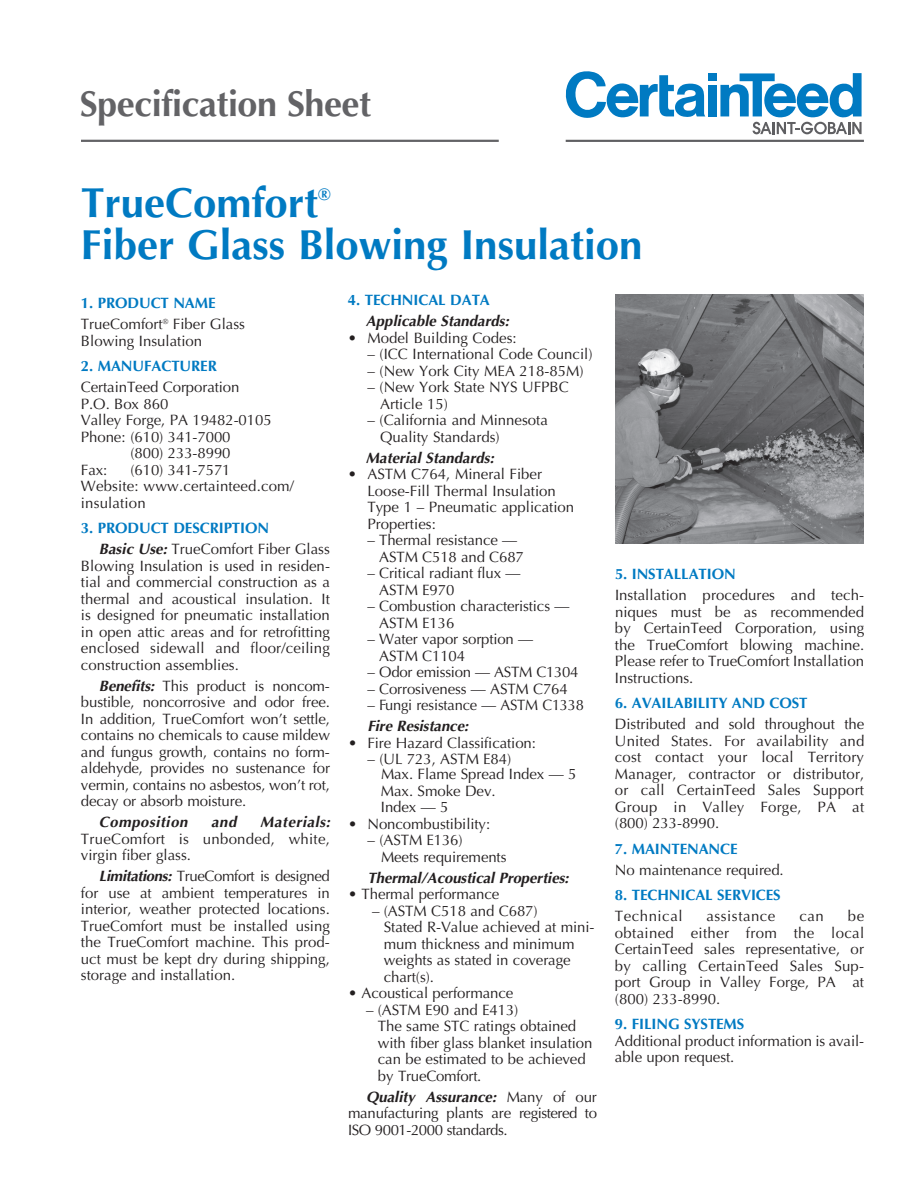
<style>
.page{position:relative;width:918px;height:1188px;background:#fff}
.page>*{position:absolute;margin:0;border:0;box-sizing:border-box;transform-origin:0 0}
.t1{font:700 42px "Optima";color:#007ac2}
.t2{font:700 36px "Optima";letter-spacing:-.015em;color:#636366}
.t3{font:700 16.8px "Optima";color:#007ac2}
.t4{font:15px/16.5px "Optima";letter-spacing:-.005em;color:#231f20}
.t5{font:700 15px/21px "Optima";letter-spacing:-.005em;color:#007ac2}
.t6{font:italic 700 15px "Optima";color:#231f20}
.t7{font:15px/16.5px "Optima";letter-spacing:.015em;color:#231f20}
.t8{font:italic 700 15px "Optima";letter-spacing:.035em;color:#231f20}
.t9{font:15px "Optima";letter-spacing:.035em;color:#231f20}
.s1{font-weight:700;color:#007ac2}
.s2{font-style:italic;color:#231f20}
.s3{font-weight:400;color:#231f20}
.s4{font-weight:700;font-style:italic}
</style>
<div class="page">
<img style="left:615px;top:294px;width:248px;height:249px">
<div style="left:708px;top:73px;width:9px;height:8px;background:#007ac2"></div>
<svg style="left:566px;top:71px;width:139px;height:47px"></svg>
<div style="left:708px;top:85px;width:9px;height:31px;background:#007ac2"></div>
<svg style="left:720px;top:73px;width:142px;height:61px"></svg>
<hr style="left:566px;top:140px;width:298px;height:2px;background:#5f5f62">
<hr style="left:81px;top:140px;width:418px;height:2px;background:#636366">
<h2 class="t2" style="left:80px;top:83px;width:293px">SPECIFICATION SHEET</h2>
<h1 class="t1" style="left:81px;top:178px;width:239px">TRUECOMFORT</h1>
<p class="t3" style="left:318px;top:185px;width:14px">®</p>
<h1 class="t1" style="left:81px;top:220px;width:563px">FIBER GLASS BLOWING INSULATION</h1>
<p class="t4" style="left:81px;top:293px;width:166px;line-height:21px"><span class="s1">1. PROD UCT NAME<br></span>TrueComfort<sup>®</sup> Fiber Glass</p>
<p class="t4" style="left:81px;top:333px;width:123px">Blowing Insulation</p>
<p class="t5" style="left:81px;top:356px;width:137px">2. MANUFACTURER</p>
<p class="t4" style="left:81px;top:379px;width:160px">CertainTeed Corporation</p>
<p class="t4" style="left:81px;top:396px;width:89px">P.O. Box 860</p>
<p class="t4" style="left:81px;top:412px;width:192px">Valley Forge, PA 19482-0105</p>
<p class="t4" style="left:81px;top:429px;width:151px">Phone: (610) 341-7000</p>
<p class="t4" style="left:130px;top:445px;width:102px">(800) 233-8990</p>
<p class="t4" style="left:81px;top:462px;width:28px">Fax:</p>
<p class="t4" style="left:81px;top:462px;width:215px;text-indent:50px">(610) 341-7571<br>Website: www.certainteed.com/ insulation</p>
<p class="t5" style="left:99px;top:518px;width:232px;text-indent:-18px">3. PROD U-CT DESCRIPTION<br><span class="s2">Basic Use:</span> <span class="s3">TrueComfort Fiber Glass</span></p>
<p class="t4" style="left:81px;top:558px;width:251px;text-align:justify">Blowing Insulation is used in residen&shy;tial and commercial construction as a thermal and acoustical insulation. It is designed for pneumatic installation in open attic areas and for retrofitting enclosed sidewall and floor/ceiling construction assemblies.</p>
<p class="t4" style="left:81px;top:678px;width:251px;text-align:justify;text-indent:18px"><span class="s4">Benefits:</span> This product is noncom&shy;bustible, noncorrosive and odor free.<br>In addition, TrueComfort won’t settle, contains no chemicals to cause mildew and fungus growth, contains no form&shy;aldehyde, provides no sustenance for vermin, contains no asbestos, won’t rot, decay or absorb moisture.</p>
<p class="t8" style="left:99px;top:813px;width:90px">Composition</p>
<p class="t6" style="left:211px;top:813px;width:27px">and</p>
<p class="t8" style="left:260px;top:813px;width:71px">Materials:</p>
<p class="t7" style="left:81px;top:831px;width:250px">TrueComfort is unbonded, white, virgin fiber glass.</p>
<p class="t4" style="left:81px;top:868px;width:250px;text-align:justify;text-indent:18px"><span class="s4">Limitations:</span> TrueComfort is designed for use at ambient temperatures in interior, weather protected locations.<br>TrueComfort must be installed using the TrueComfort machine. This prod&shy;uct must be kept dry during shipping, storage and installation.</p>
<p class="t5" style="left:348px;top:290px;width:143px">4. TECHNICAL DATA</p>
<p class="t6" style="left:366px;top:312px;width:144px">Applicable Standards:</p>
<p class="t4" style="left:348px;top:330px;width:170px">• Model Building Codes:</p>
<p class="t4" style="left:367px;top:346px;width:227px">– (ICC International Code Council)</p>
<p class="t4" style="left:367px;top:363px;width:218px">– (New York City MEA 218-85M)</p>
<p class="t4" style="left:380px;top:379px;width:190px;text-indent:-13px">– (New York State NYS UFPBC<br>Article 15)</p>
<p class="t4" style="left:380px;top:412px;width:169px;text-indent:-13px">– (California and Minnesota<br>Quality Standards)</p>
<p class="t6" style="left:366px;top:449px;width:129px">Material Standards:</p>
<p class="t4" style="left:367px;top:466px;width:208px;text-indent:-20px">• ASTM C764, Mineral Fiber<br>Loose-Fill Thermal Insulation<br>Type 1 – Pneumatic application<br>Properties:</p>
<p class="t4" style="left:379px;top:532px;width:146px;text-indent:-12px">– Thermal resistance —<br>ASTM C518 and C687</p>
<p class="t4" style="left:379px;top:565px;width:143px;text-indent:-12px">– Critical radiant flux —<br>ASTM E970</p>
<p class="t4" style="left:379px;top:598px;width:192px;text-indent:-12px">– Combustion characteristics —<br>ASTM E136</p>
<p class="t4" style="left:379px;top:631px;width:155px;text-indent:-12px">– Water vapor sorption —<br>ASTM C1104</p>
<p class="t4" style="left:367px;top:664px;width:213px">– Odor emission — ASTM C1304</p>
<p class="t4" style="left:367px;top:681px;width:202px">– Corrosiveness — ASTM C764</p>
<p class="t4" style="left:367px;top:697px;width:218px">– Fungi resistance — ASTM C1338</p>
<p class="t6" style="left:368px;top:718px;width:102px">Fire Resistance:</p>
<p class="t4" style="left:348px;top:735px;width:190px">• Fire Hazard Classification:</p>
<p class="t4" style="left:381px;top:752px;width:197px;line-height:15px;text-indent:-14px">– (UL 723, ASTM E84)<br>Max. Flame Spread Index — 5</p>
<p class="t4" style="left:381px;top:783px;width:116px">Max. Smoke Dev.<br>Index — 5</p>
<p class="t4" style="left:348px;top:816px;width:144px">• Noncombustibility:</p>
<p class="t4" style="left:381px;top:832px;width:127px;text-indent:-14px">– (ASTM E136)<br>Meets requirements</p>
<p class="t6" style="left:368px;top:869px;width:203px">Thermal/Acoustical Properties:</p>
<p class="t4" style="left:348px;top:886px;width:153px">• Thermal performance</p>
<p class="t4" style="left:384px;top:903px;width:212px;text-indent:-12px">– (ASTM C518 and C687)<br>Stated R-Value achieved at mini&shy;mum thickness and minimum weights as stated in coverage chart(s).</p>
<p class="t4" style="left:348px;top:985px;width:167px">• Acoustical performance</p>
<p class="t4" style="left:378px;top:1002px;width:216px;text-indent:-12px">– (ASTM E90 and E413)<br>The same STC ratings obtained with fiber glass blanket insulation can be estimated to be achieved by TrueComfort.</p>
<p class="t4" style="left:348px;top:1089px;width:250px;text-align:justify;text-indent:18px"><span class="s4">Quality Assurance:</span> Many of our manufacturing plants are registered to ISO 9001-2000 standards.</p>
<p class="t5" style="left:615px;top:564px;width:122px">5. INSTALLATION</p>
<p class="t4" style="left:615px;top:587px;width:251px;text-align:justify">Installation procedures and tech&shy;niques must be as recommended by CertainTeed Corporation, using the TrueComfort blowing machine.<br>Please refer to TrueComfort Installation Instructions.</p>
<p class="t5" style="left:615px;top:693px;width:194px">6. AVAI LABI LITY AN D COST</p>
<p class="t4" style="left:615px;top:716px;width:251px;text-align:justify">Distributed and sold throughout the United States. For availability and cost contact your local Territory Manager, contractor or distributor, or call CertainTeed Sales Support Group in Valley Forge, PA at (800) 233-8990.</p>
<p class="t5" style="left:615px;top:838px;width:124px">7. MAI NTENANCE</p>
<p class="t4" style="left:615px;top:862px;width:170px">No maintenance required.</p>
<p class="t5" style="left:615px;top:885px;width:167px">8. TECHNICAL SERVICES</p>
<p class="t9" style="left:615px;top:908px;width:69px">Technical</p>
<p class="t9" style="left:707px;top:908px;width:70px">assistance</p>
<p class="t4" style="left:799px;top:908px;width:26px">can</p>
<p class="t4" style="left:615px;top:908px;width:251px;text-align:justify;text-indent:233px">be obtained either from the local CertainTeed sales representative, or by calling CertainTeed Sales Sup&shy;port Group in Valley Forge, PA at (800) 233-8990.</p>
<p class="t5" style="left:615px;top:1014px;width:131px">9. FI LI NG SYSTEMS</p>
<p class="t4" style="left:615px;top:1033px;width:251px">Additional product information is avail&shy;able upon request.</p>
</div>
